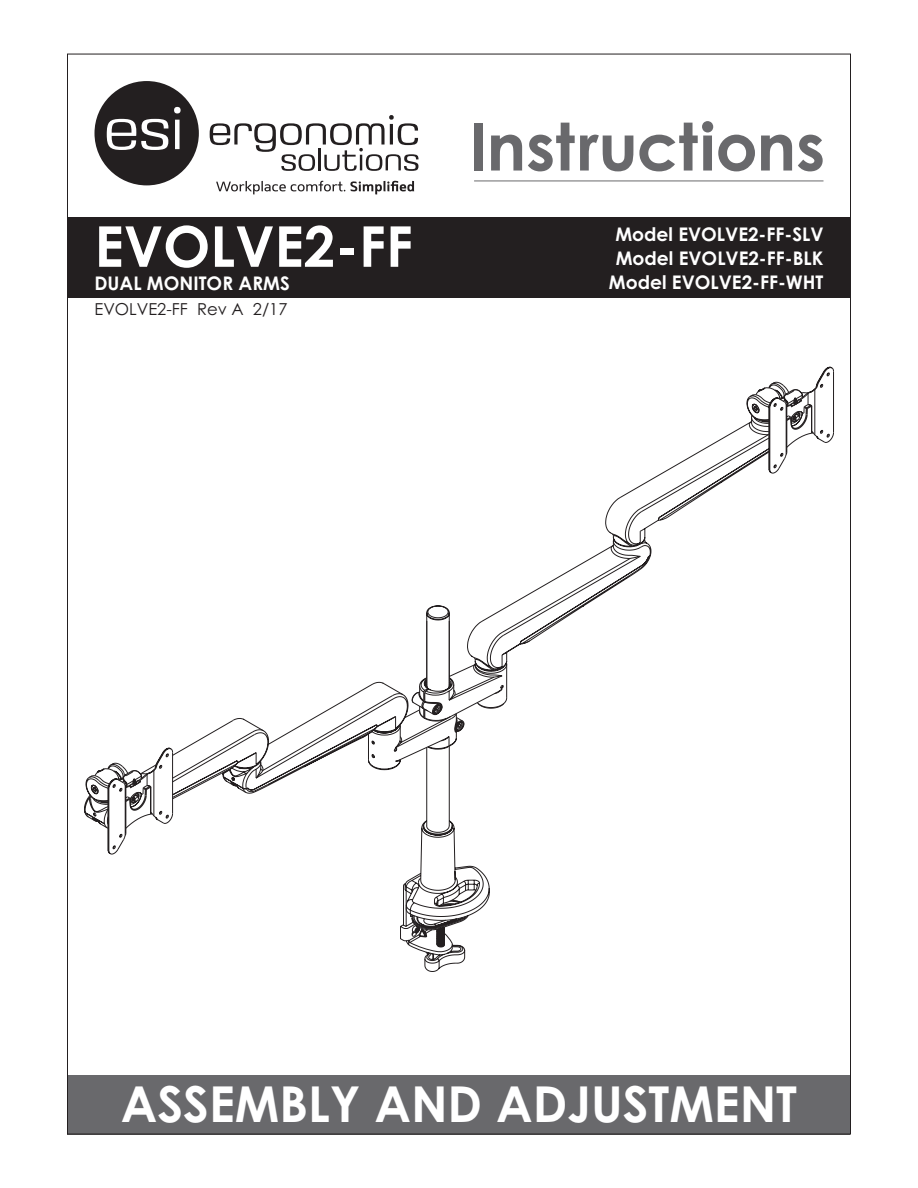
<style>
.page{position:relative;width:918px;height:1188px;background:#fff}
.page>*{position:absolute;margin:0;border:0;box-sizing:border-box;transform-origin:0 0}
.t1{font:700 56.25px "Century Gothic";color:#fff}
.t2{font:700 49.5px "Century Gothic";color:#fff}
.t3{font:700 18.75px/24px "Century Gothic";color:#fff}
.t4{font:16.5px "Century Gothic";color:#231f20}
</style>
<div class="page">
<div style="left:68px;top:1075px;width:782px;height:59px;background:#69696c"></div>
<div style="left:68px;top:217px;width:782px;height:81px;background:#231f20"></div>
<svg style="left:210px;top:115px;width:209px;height:56px"></svg>
<svg style="left:94px;top:81px;width:105px;height:104px"></svg>
<svg style="left:216px;top:181px;width:198px;height:13px"></svg>
<hr style="left:474px;top:181px;width:350px;height:1px;background:#69696c">
<div style="left:474px;top:123px;width:9px;height:48px;background:#69696c"></div>
<svg style="left:491px;top:135px;width:31px;height:36px"></svg>
<svg style="left:528px;top:123px;width:105px;height:48px"></svg>
<svg style="left:639px;top:121px;width:116px;height:50px"></svg>
<svg style="left:761px;top:135px;width:31px;height:36px"></svg>
<svg style="left:798px;top:135px;width:25px;height:36px"></svg>
<svg style="left:84px;top:605px;width:406px;height:367px"></svg>
<svg style="left:435px;top:396px;width:340px;height:314px"></svg>
<svg style="left:750px;top:367px;width:84px;height:106px"></svg>
<p class="t1" style="left:94px;top:204px;width:320px">EVOLVE2-FF</p>
<p class="t3" style="left:615px;top:221px;width:210px">Model EVOLVE2-FF-SLV<br>Model EVOLVE2-FF-BLK</p>
<p class="t3" style="left:94px;top:270px;width:197px">DUAL MONITOR ARMS</p>
<p class="t3" style="left:609px;top:269px;width:216px">Model EVOLVE2-FF-WHT</p>
<p class="t4" style="left:94px;top:298px;width:195px">EVOLVE2-FF Rev A 2/17</p>
<p class="t2" style="left:121px;top:1067px;width:678px">ASSEMBLY AND ADJUSTMENT</p>
</div>
